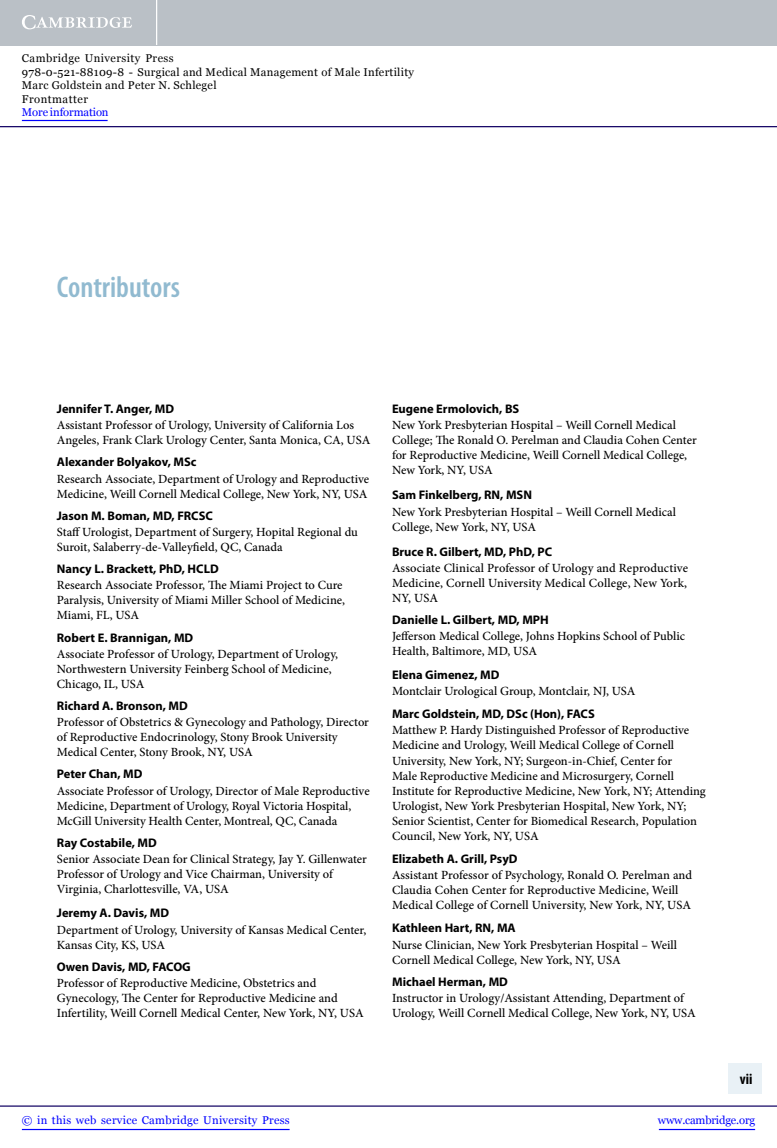
<style>
.page{position:relative;width:777px;height:1148px;background:#fff}
.page>*{position:absolute;margin:0;border:0;box-sizing:border-box;transform-origin:0 0}
.t1{font:600 condensed 30px "Myriad Pro";color:#91bad0}
.t2{font:700 condensed 15px "Myriad Pro";color:#000}
.t3{font:500 12.5px/15px "Minion Pro";letter-spacing:-.005em;color:#000}
.t4{font:700 12.5px/22.1px "Myriad Pro";color:#000}
.t5{font:11.25px/13.5px "Georgia";letter-spacing:.025em;color:#000}
.t6{font:11.25px "Georgia";letter-spacing:.025em;color:#00f}
.t7{font:11.25px "Georgia";letter-spacing:-.015em;color:#00f}
.t8{font:11.25px "Georgia";letter-spacing:-.01em;color:#00f}
.s1{font-family:"Myriad Pro";font-weight:700}
.s2{font-family:"Minion Pro";font-weight:500}
</style>
<div class="page">
<div style="left:728px;top:1063px;width:47px;height:31px;background:#e9f1f6"></div>
<div style="left:762px;top:1061px;width:14px;height:34px;background:#fff"></div>
<div style="left:0;top:0;width:776px;height:45px;background:#bac0c6"></div>
<svg style="left:22px;top:15px;width:110px;height:14px"></svg>
<hr style="left:156px;top:0;width:1px;height:45px;background:#fff">
<hr style="left:0;top:126px;width:776px;height:1px;background:#150666">
<hr style="left:658px;top:1128px;width:96px;height:2px;background:#00f">
<hr style="left:0;top:1105px;width:776px;height:1px;background:#150666">
<hr style="left:22px;top:1128px;width:267px;height:2px;background:#00f">
<hr style="left:22px;top:120px;width:86px;height:1px;background:#00f">
<p class="t5" style="left:22px;top:52px;width:393px">Cambridge University Press<br>978-0-521-88109-8 - Surgical and Medical Management of Male Infertility Marc Goldstein and Peter N. Schlegel<br>Frontmatter</p>
<p class="t8" style="left:22px;top:106px;width:88px">More information</p>
<p class="t1" style="left:57px;top:271px;width:125px">Contributors</p>
<p class="t3" style="left:57px;top:401px;width:299px;line-height:16.2px"><span class="s1">Jennifer T. Anger, MD<br></span>Assistant Professor of Urology, University of California Los</p>
<p class="t3" style="left:57px;top:429px;width:315px;line-height:22.1px">Angeles, Frank Clark Urology Center, Santa Monica, CA, USA<br><span class="s1">Alexander Bolyakov, MSc</span></p>
<p class="t3" style="left:57px;top:471px;width:313px">Research Associate, Department of Urology and Reproductive<br>Medicine, Weill Cornell Medical College, New York, NY, USA</p>
<p class="t3" style="left:57px;top:507px;width:302px;line-height:16.2px"><span class="s1">Jason M. Boman, MD, FRCSC<br></span>Staff Urologist, Department of Surgery, Hopital Regional du</p>
<p class="t3" style="left:57px;top:536px;width:227px;line-height:22.1px">Suroit, Salaberry-de-Valleyfield, QC, Canada<br><span class="s1">Nancy L. Brackett, PhD, HCLD</span></p>
<p class="t3" style="left:57px;top:578px;width:289px">Research Associate Professor, The Miami Project to Cure<br>Paralysis, University of Miami Miller School of Medicine,<br>Miami, FL, USA</p>
<p class="t3" style="left:57px;top:629px;width:283px;line-height:16.2px"><span class="s1">Robert E. Brannigan, MD<br></span>Associate Professor of Urology, Department of Urology,</p>
<p class="t3" style="left:57px;top:661px;width:276px">Northwestern University Feinberg School of Medicine,<br>Chicago, IL, USA</p>
<p class="t3" style="left:57px;top:697px;width:313px;line-height:16.2px"><span class="s1">Richard A. Bronson, MD<br></span>Professor of Obstetrics &amp; Gynecology and Pathology, Director</p>
<p class="t3" style="left:57px;top:729px;width:282px">of Reproductive Endocrinology, Stony Brook University<br>Medical Center, Stony Brook, NY, USA</p>
<p class="t3" style="left:57px;top:766px;width:314px;line-height:16.2px"><span class="s1">Peter Chan, MD<br></span>Associate Professor of Urology, Director of Male Reproductive</p>
<p class="t3" style="left:57px;top:798px;width:296px">Medicine, Department of Urology, Royal Victoria Hospital,<br>McGill University Health Center, Montreal, QC, Canada</p>
<p class="t3" style="left:57px;top:834px;width:311px;line-height:16.2px"><span class="s1">Ray Costabile, MD<br></span>Senior Associate Dean for Clinical Strategy, Jay Y. Gillenwater</p>
<p class="t3" style="left:57px;top:866px;width:277px">Professor of Urology and Vice Chairman, University of<br>Virginia, Charlottesville, VA, USA</p>
<p class="t3" style="left:57px;top:905px;width:311px;line-height:16.2px"><span class="s1">Jeremy A. Davis, MD<br></span>Department of Urology, University of Kansas Medical Center,</p>
<p class="t4" style="left:57px;top:933px;width:135px"><span class="s2">Kansas City, KS, USA<br></span>Owen Davis, MD, FACOG</p>
<p class="t3" style="left:57px;top:975px;width:308px">Professor of Reproductive Medicine, Obstetrics and<br>Gynecology, The Center for Reproductive Medicine and<br>Infertility, Weill Cornell Medical Center, New York, NY, USA</p>
<p class="t3" style="left:392px;top:401px;width:285px;line-height:16.2px"><span class="s1">Eugene Ermolovich, BS<br></span>New York Presbyterian Hospital – Weill Cornell Medical</p>
<p class="t3" style="left:392px;top:433px;width:306px">College; The Ronald O. Perelman and Claudia Cohen Center for Reproductive Medicine, Weill Cornell Medical College,<br>New York, NY, USA</p>
<p class="t3" style="left:392px;top:487px;width:285px;line-height:16.2px"><span class="s1">Sam Finkelberg, RN, MSN<br></span>New York Presbyterian Hospital – Weill Cornell Medical</p>
<p class="t4" style="left:392px;top:513px;width:161px;line-height:25px"><span class="s2">College, New York, NY, USA<br></span>Bruce R. Gilbert, MD, PhD, PC</p>
<p class="t3" style="left:392px;top:560px;width:297px;text-align:justify">Associate Clinical Professor of Urology and Reproductive Medicine, Cornell University Medical College, New York, NY, USA</p>
<p class="t3" style="left:392px;top:612px;width:294px;line-height:16.2px"><span class="s1">Danielle L. Gilbert, MD, MPH<br></span>Jefferson Medical College, Johns Hopkins School of Public</p>
<p class="t3" style="left:392px;top:639px;width:146px;line-height:23.4px">Health, Baltimore, MD, USA<br><span class="s1">Elena Gimenez, MD</span></p>
<p class="t3" style="left:392px;top:679px;width:245px;line-height:23.4px">Montclair Urological Group, Montclair, NJ, USA<br><span class="s1">Marc Goldstein, MD, DSc (Hon), FACS</span></p>
<p class="t3" style="left:392px;top:723px;width:315px">Matthew P. Hardy Distinguished Professor of Reproductive Medicine and Urology, Weill Medical College of Cornell University, New York, NY; Surgeon-in-Chief, Center for<br>Male Reproductive Medicine and Microsurgery, Cornell Institute for Reproductive Medicine, New York, NY; Attending Urologist, New York Presbyterian Hospital, New York, NY; Senior Scientist, Center for Biomedical Research, Population Council, New York, NY, USA</p>
<p class="t3" style="left:392px;top:850px;width:301px;line-height:16.2px"><span class="s1">Elizabeth A. Grill, PsyD<br></span>Assistant Professor of Psychology, Ronald O. Perelman and</p>
<p class="t3" style="left:392px;top:882px;width:300px">Claudia Cohen Center for Reproductive Medicine, Weill<br>Medical College of Cornell University, New York, NY, USA</p>
<p class="t3" style="left:392px;top:920px;width:286px;line-height:16.2px"><span class="s1">Kathleen Hart, RN, MA<br></span>Nurse Clinician, New York Presbyterian Hospital – Weill</p>
<p class="t3" style="left:392px;top:948px;width:230px;line-height:22.1px">Cornell Medical College, New York, NY, USA<br><span class="s1">Michael Herman, MD</span></p>
<p class="t3" style="left:392px;top:990px;width:305px">Instructor in Urology/Assistant Attending, Department of<br>Urology, Weill Cornell Medical College, New York, NY, USA</p>
<p class="t2" style="left:739px;top:1070px;width:14px">vii</p>
<p class="t6" style="left:22px;top:1114px;width:269px">© in this web service Cambridge University Press</p>
<p class="t7" style="left:657px;top:1114px;width:99px">www.cambridge.org</p>
</div>
